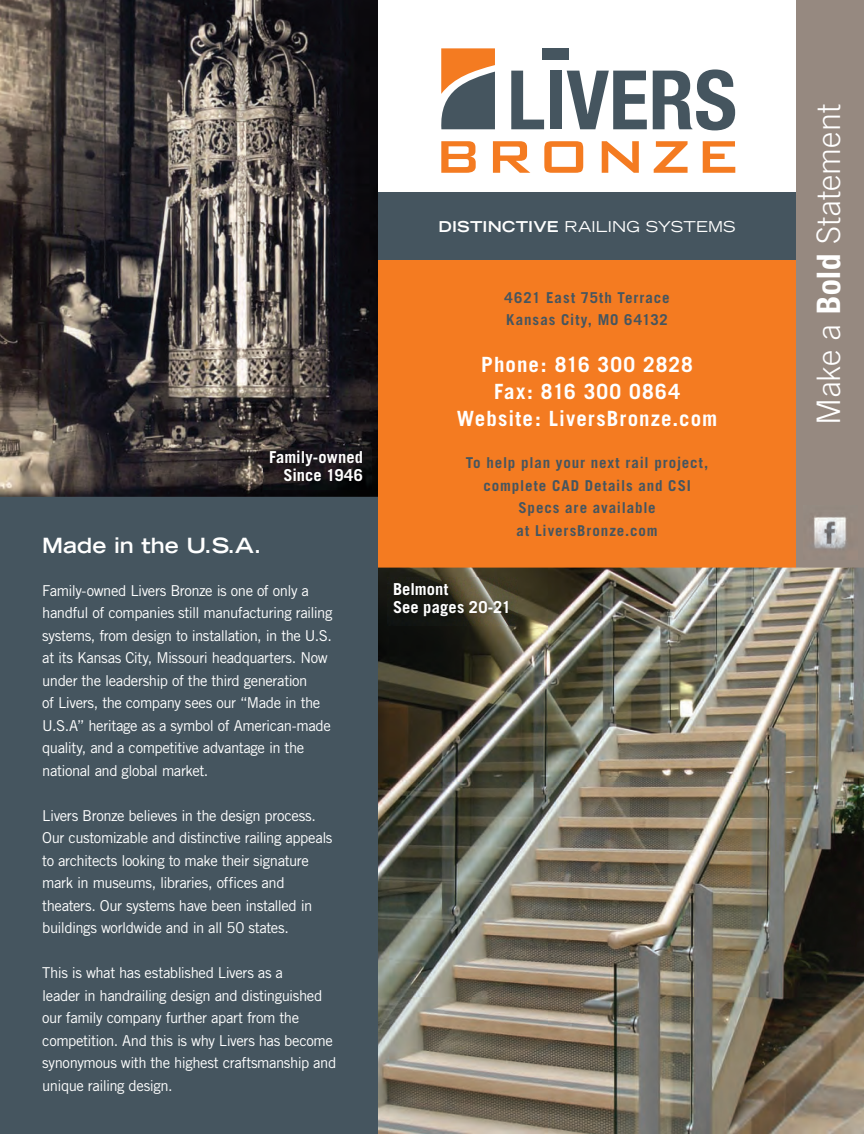
<style>
.page{position:relative;width:864px;height:1134px;background:#fff}
.page>*{position:absolute;margin:0;border:0;box-sizing:border-box;transform-origin:0 0}
.t1{font:300 32.4px "Trade Gothic";color:#fff}
.t2{font:700 21px/27px "Trade Gothic";letter-spacing:.05em;color:#fff;text-align:center}
.t3{font:700 expanded 21px "Trade Gothic LH";color:#fff}
.t4{font:700 16.5px/18px "Trade Gothic";letter-spacing:.005em;color:#fff}
.t5{font:15px/22.5px "Trade Gothic";letter-spacing:-.03em;color:#fff}
.t6{font:700 15px/22.5px "Trade Gothic";letter-spacing:.06em;color:#45555f;text-align:center}
.t7{font:expanded 15px "Trade Gothic LH";letter-spacing:.01em;color:#fff}
.s1{font-weight:700}
.s2{font-family:"Helvetica Neue";font-weight:700;font-stretch:condensed}
</style>
<div class="page">
<div style="left:246px;top:248px;width:578px;height:328px;background:#f47b21"></div>
<div style="left:335px;top:192px;width:477px;height:68px;background:#45555f"></div>
<div style="left:0;top:497px;width:378px;height:637px;background:#45555f"></div>
<div style="left:796px;top:0;width:68px;height:585px;background:#968980"></div>
<svg style="left:441px;top:141px;width:35px;height:32px"></svg>
<svg style="left:493px;top:141px;width:37px;height:32px"></svg>
<svg style="left:544px;top:141px;width:39px;height:32px"></svg>
<svg style="left:602px;top:141px;width:37px;height:32px"></svg>
<svg style="left:654px;top:141px;width:34px;height:32px"></svg>
<svg style="left:703px;top:141px;width:32px;height:32px"></svg>
<svg style="left:511px;top:71px;width:33px;height:58px"></svg>
<div style="left:550px;top:71px;width:12px;height:58px;background:#45555f"></div>
<svg style="left:567px;top:71px;width:80px;height:58px"></svg>
<svg style="left:653px;top:69px;width:82px;height:61px"></svg>
<div style="left:542px;top:49px;width:27px;height:11px;background:#45555f"></div>
<svg style="left:441px;top:48px;width:54px;height:81px;background:#95755d"></svg>
<img style="left:378px;top:568px;width:486px;height:566px">
<img style="left:388px;top:577px;width:129px;height:48px">
<img style="left:814px;top:516px;width:33px;height:33px">
<img style="left:0;top:0;width:378px;height:497px">
<img style="left:264px;top:444px;width:108px;height:46px">
<p class="t4" style="left:269px;top:448px;width:96px;text-align:right">Family-owned<br>Since 1946</p>
<h2 class="t3" style="left:42px;top:532px;width:221px">Made in the U.S.A.</h2>
<p class="t5" style="left:42px;top:579px;width:292px">Family-owned Livers Bronze is one of only a handful of companies still manufacturing railing systems, from design to installation, in the U.S. at its Kansas City, Missouri headquarters. Now under the leadership of the third generation<br>of Livers, the company sees our “Made in the U.S.A” heritage as a symbol of American-made quality, and a competitive advantage in the national and global market.</p>
<p class="t5" style="left:42px;top:804px;width:292px">Livers Bronze believes in the design process.<br>Our customizable and distinctive railing appeals to architects looking to make their signature mark in museums, libraries, offices and theaters. Our systems have been installed in buildings worldwide and in all 50 states.</p>
<p class="t5" style="left:42px;top:961px;width:296px">This is what has established Livers as a<br>leader in handrailing design and distinguished our family company further apart from the competition. And this is why Livers has become synonymous with the highest craftsmanship and unique railing design.</p>
<p class="t7" style="left:439px;top:217px;width:299px"><span class="s1">DISTINCTIVE</span> RAILING SYSTEMS</p>
<p class="t6" style="left:505px;top:286px;width:167px;text-align:left">4621 East 75th Terrace<br>Kansas City, MO 64132</p>
<h2 class="t2" style="left:457px;top:351px;width:262px">Phone: 816 300 2828<br>Fax: 816 300 0864<br>Website: LiversBronze.com</h2>
<p class="t6" style="left:466px;top:452px;width:244px">To help plan your next rail project, complete CAD Details and CSI<br>Specs are available<br>at LiversBronze.com</p>
<p class="t4" style="left:393px;top:580px;width:119px">Belmont<br>See pages 20-21</p>
<h1 class="t1" style="left:809px;top:425px;width:322px;rotate:-90deg">Make a <span class="s2">Bold</span> Statement</h1>
</div>
